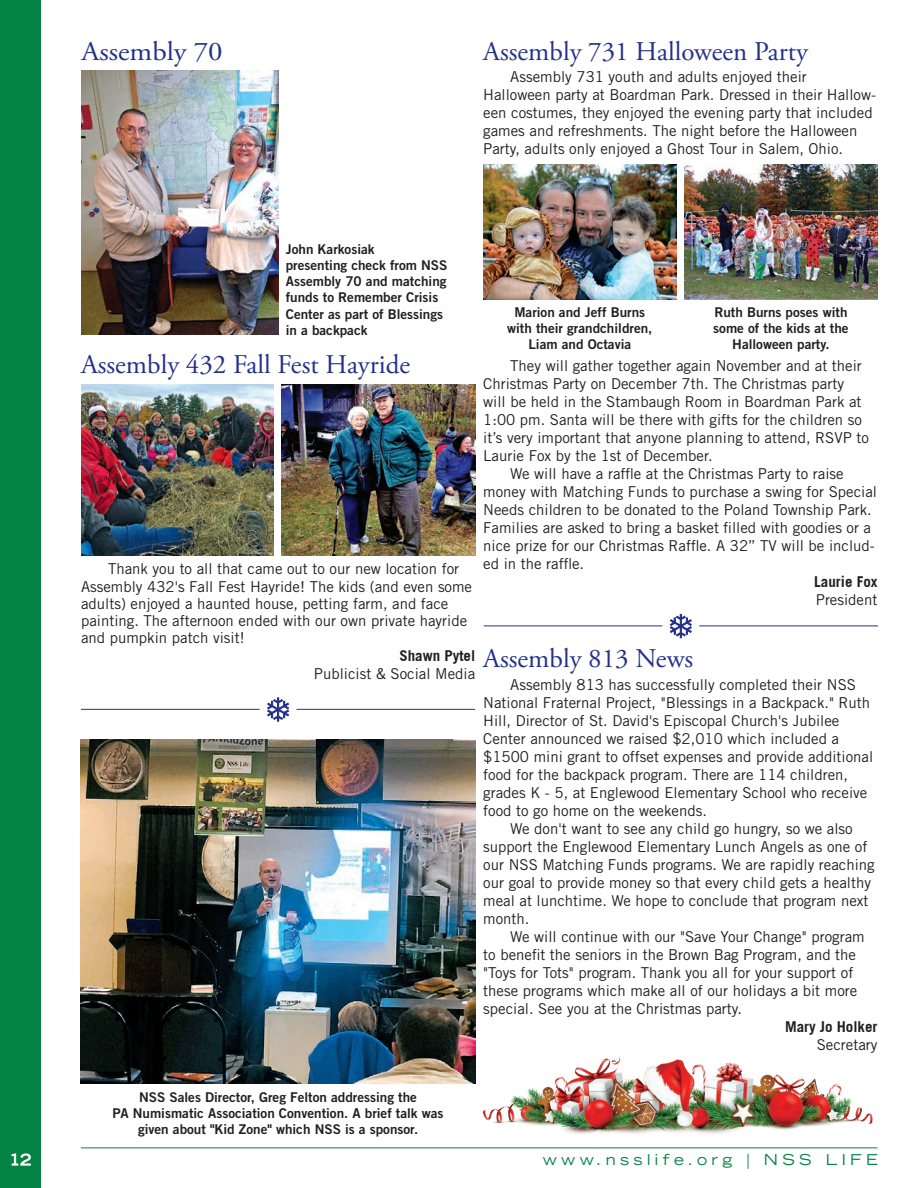
<style>
.page{position:relative;width:918px;height:1188px;background:#fff}
.page>*{position:absolute;margin:0;border:0;box-sizing:border-box;transform-origin:0 0}
.t1{font:27px "Adobe Garamond Pro";color:#24318b}
.t2{font:27px "Adobe Garamond Pro";color:#24318b;scale:1.07 1}
.t3{font:15px/18px "Trade Gothic LT Std";color:#231f20}
.t4{font:700 15px "Trade Gothic";color:#231f20}
.t5{font:expanded 15px "Trade Gothic LT Std";letter-spacing:.29em;color:#048444}
.t6{font:expanded 15px "Trade Gothic LT Std";color:#fff}
.t7{font:13.5px/16.2px "Trade Gothic LT Std Bd 2";color:#231f20;text-align:center}
</style>
<div class="page">
<div style="left:0;top:0;width:40px;height:1188px;background:#048444"></div>
<hr style="left:81px;top:1148px;width:797px;height:1px;background:#048444">
<svg style="left:11px;top:1153px;width:20px;height:13px"></svg>
<img style="left:282px;top:384px;width:193px;height:172px">
<img style="left:81px;top:384px;width:193px;height:172px">
<img style="left:684px;top:164px;width:193px;height:135px">
<img style="left:81px;top:71px;width:197px;height:263px">
<img style="left:483px;top:164px;width:193px;height:135px">
<img style="left:80px;top:740px;width:395px;height:344px">
<hr style="left:699px;top:626px;width:179px;height:1px;background:#24318b">
<hr style="left:484px;top:626px;width:178px;height:1px;background:#24318b">
<svg style="left:670px;top:614px;width:22px;height:24px"></svg>
<hr style="left:297px;top:709px;width:178px;height:1px;background:#24318b">
<hr style="left:81px;top:709px;width:179px;height:1px;background:#24318b">
<svg style="left:267px;top:697px;width:22px;height:25px"></svg>
<img style="left:483px;top:1056px;width:390px;height:78px">
<h1 class="t2" style="left:82px;top:35px;width:133px">Assembly 70</h1>
<h1 class="t1" style="left:483px;top:35px;width:326px">Assembly 731 Halloween Party</h1>
<p class="t3" style="left:483px;top:67px;width:394px;text-indent:27px">Assembly 731 youth and adults enjoyed their Halloween party at Boardman Park. Dressed in their Hallow&shy;een costumes, they enjoyed the evening party that included games and refreshments. The night before the Halloween Party, adults only enjoyed a Ghost Tour in Salem, Ohio.</p>
<p class="t7" style="left:286px;top:241px;width:163px;text-align:left">John Karkosiak<br>presenting check from NSS<br>Assembly 70 and matching funds to Remember Crisis<br>Center as part of Blessings in a backpack</p>
<h1 class="t1" style="left:81px;top:348px;width:331px">Assembly 432 Fall Fest Hayride</h1>
<p class="t3" style="left:81px;top:560px;width:393px;line-height:17.2px;text-indent:27px">Thank you to all that came out to our new location for Assembly 432's Fall Fest Hayride! The kids (and even some adults) enjoyed a haunted house, petting farm, and face painting. The afternoon ended with our own private hayride and pumpkin patch visit!</p>
<p class="t4" style="left:399px;top:647px;width:77px">Shawn Pytel</p>
<p class="t3" style="left:314px;top:665px;width:163px">Publicist &amp; Social Media</p>
<p class="t7" style="left:507px;top:304px;width:147px">Marion and Jeff Burns with their grandchildren,<br>Liam and Octavia</p>
<p class="t7" style="left:713px;top:304px;width:137px">Ruth Burns poses with some of the kids at the<br>Halloween party.</p>
<p class="t3" style="left:510px;top:356px;width:353px">They will gather together again November and at their</p>
<p class="t3" style="left:483px;top:374px;width:362px">Christmas Party on December 7th. The Christmas party</p>
<p class="t3" style="left:483px;top:392px;width:380px">will be held in the Stambaugh Room in Boardman Park at</p>
<p class="t3" style="left:483px;top:410px;width:380px">1:00 pm. Santa will be there with gifts for the children so</p>
<p class="t3" style="left:483px;top:428px;width:387px">it’s very important that anyone planning to attend, RSVP to</p>
<p class="t3" style="left:483px;top:446px;width:231px">Laurie Fox by the 1st of December.</p>
<p class="t3" style="left:510px;top:464px;width:335px">We will have a raffle at the Christmas Party to raise</p>
<p class="t3" style="left:483px;top:482px;width:395px">money with Matching Funds to purchase a swing for Special</p>
<p class="t3" style="left:483px;top:500px;width:390px">Needs children to be donated to the Poland Township Park.</p>
<p class="t3" style="left:483px;top:518px;width:389px">Families are asked to bring a basket filled with goodies or a</p>
<p class="t3" style="left:483px;top:536px;width:393px">nice prize for our Christmas Raffle. A 32” TV will be includ-</p>
<p class="t3" style="left:483px;top:554px;width:102px">ed in the raffle.</p>
<p class="t4" style="left:814px;top:572px;width:65px">Laurie Fox</p>
<p class="t3" style="left:816px;top:590px;width:63px">President</p>
<h1 class="t1" style="left:483px;top:642px;width:211px">Assembly 813 News</h1>
<p class="t3" style="left:483px;top:676px;width:391px;text-indent:27px">Assembly 813 has successfully completed their NSS National Fraternal Project, "Blessings in a Backpack." Ruth Hill, Director of St. David's Episcopal Church's Jubilee Center announced we raised $2,010 which included a $1500 mini grant to offset expenses and provide additional food for the backpack program. There are 114 children, grades K - 5, at Englewood Elementary School who receive food to go home on the weekends.</p>
<p class="t3" style="left:483px;top:820px;width:393px;text-indent:27px">We don't want to see any child go hungry, so we also support the Englewood Elementary Lunch Angels as one of our NSS Matching Funds programs. We are rapidly reaching our goal to provide money so that every child gets a healthy meal at lunchtime. We hope to conclude that program next month.</p>
<p class="t3" style="left:483px;top:928px;width:383px;text-indent:27px">We will continue with our "Save Your Change" program to benefit the seniors in the Brown Bag Program, and the "Toys for Tots" program. Thank you all for your support of these programs which make all of our holidays a bit more special. See you at the Christmas party.</p>
<p class="t4" style="left:785px;top:1018px;width:94px">Mary Jo Holker</p>
<p class="t3" style="left:817px;top:1036px;width:62px">Secretary</p>
<p class="t7" style="left:113px;top:1088px;width:332px">NSS Sales Director, Greg Felton addressing the<br>PA Numismatic Association Convention. A brief talk was given about "Kid Zone" which NSS is a sponsor.</p>
<p class="t6" style="left:9px;top:1150px;width:23px">12</p>
<p class="t5" style="left:543px;top:1150px;width:337px">www.nsslife.org | NSS LIFE</p>
</div>
